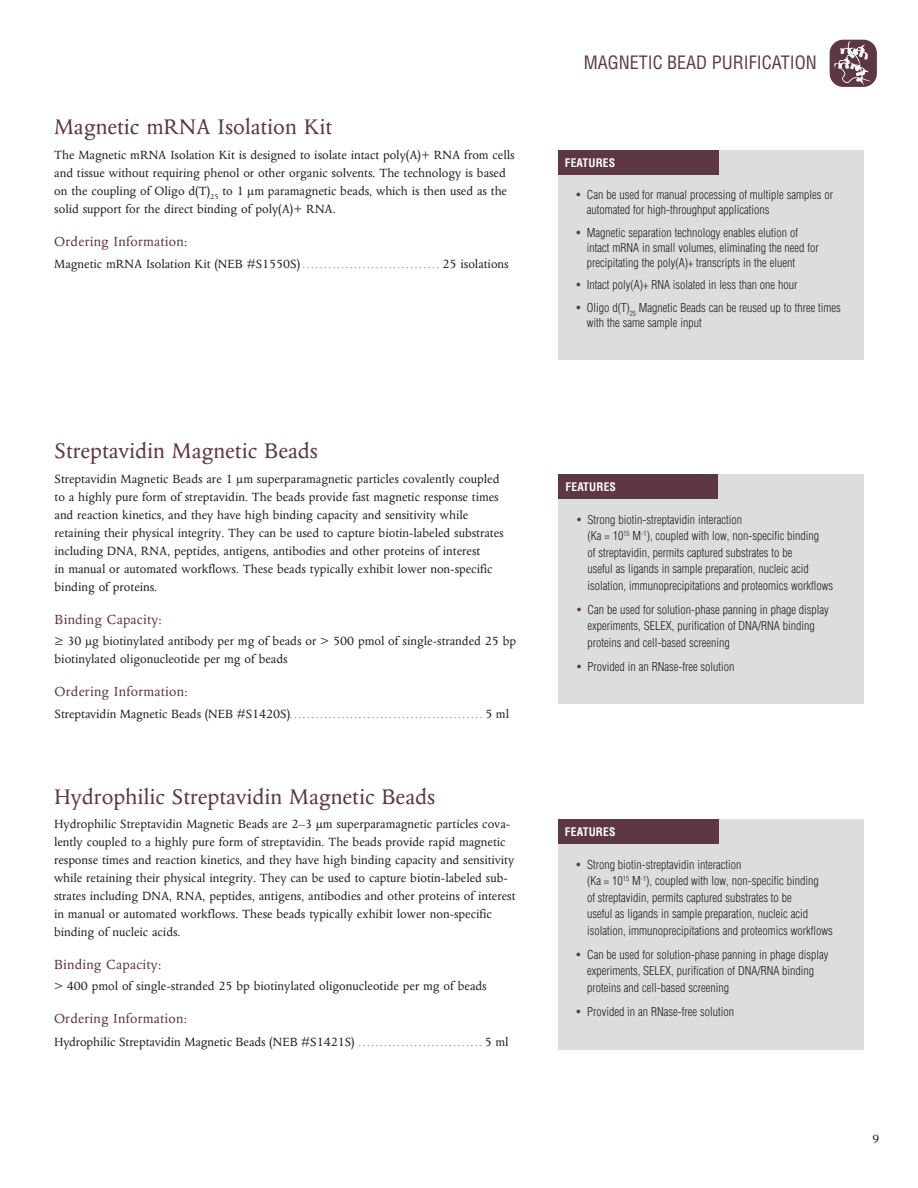
<style>
.page{position:relative;width:918px;height:1188px;background:#fff}
.page>*{position:absolute;margin:0;border:0;box-sizing:border-box;transform-origin:0 0}
.Advantages___Sub_Hea{font:24px "Columbus MT Pro";color:#5e3744}
.t1{font:condensed 18px "Helvetica LT Std";color:#5e3744}
.Advantages___Sub_Hea-2{font:15px "Columbus MT Pro";letter-spacing:.015em;color:#5e3744}
.Body_Text_Brochure_0{font:13.5px/18px "Columbus MT Pro";color:#231f20}
.Intro_Text_Brochure{font:13.5px/18px "Columbus MT Pro";color:#231f20}
.Product_info_after_t{font:13.5px "Columbus MT Pro";color:#231f20}
.Advantages_Text_09{font:300 condensed 12px/16.5px "Helvetica LT Std";color:#231f20}
.Body_Text_Mkt_Sht_09{font:300 condensed 12px/15px "Helvetica LT Std";color:#231f20}
.t2{font:700 condensed 11.55px "Helvetica LT Std";letter-spacing:.015em;color:#fff}
.Product_info_after_t-2{font:9px "Columbus MT Pro";color:#231f20}
.s1{font-size:9px}
.s2{font-size:13.5px}
.s3{font-weight:400;color:#5e3744}
</style>
<div class="page">
<div style="left:559px;top:475px;width:305px;height:229px;background:#dcdddf"></div>
<div style="left:559px;top:475px;width:159px;height:24px;background:#5e3744"></div>
<div style="left:558px;top:150px;width:306px;height:210px;background:#dcdddf"></div>
<div style="left:558px;top:150px;width:160px;height:25px;background:#5e3744"></div>
<div style="left:558px;top:820px;width:306px;height:230px;background:#dcdddf"></div>
<div style="left:558px;top:819px;width:160px;height:25px;background:#5e3744"></div>
<div style="left:830px;top:40px;width:47px;height:47px;background:#5e3744;border-radius:14px"></div>
<svg style="left:834px;top:41px;width:38px;height:45px"></svg>
<p class="Advantages___Sub_Hea" style="left:54px;top:114px;width:279px">Magnetic mRNA Isolation Kit</p>
<p class="Intro_Text_Brochure" style="left:54px;top:146px;width:462px">The Magnetic mRNA Isolation Kit is designed to isolate intact poly(A)+ RNA from cells and tissue without requiring phenol or other organic solvents. The technology is based on the coupling of Oligo d(T)<sub>25</sub> to 1 μm paramagnetic beads, which is then used as the solid support for the direct binding of poly(A)+ RNA.</p>
<p class="Advantages___Sub_Hea-2" style="left:54px;top:233px;width:135px">Ordering Information:</p>
<p class="Intro_Text_Brochure" style="left:54px;top:255px;width:250px">Magnetic mRNA Isolation Kit (NEB #S1550S) <span class="s1">.................................</span></p>
<p class="Intro_Text_Brochure" style="left:443px;top:255px;width:68px">25 isolations</p>
<p class="Advantages___Sub_Hea" style="left:55px;top:438px;width:265px">Streptavidin Magnetic Beads</p>
<p class="Body_Text_Brochure_0" style="left:55px;top:470px;width:451px">Streptavidin Magnetic Beads are 1 µm superparamagnetic particles covalently coupled to a highly pure form of streptavidin. The beads provide fast magnetic response times and reaction kinetics, and they have high binding capacity and sensitivity while retaining their physical integrity. They can be used to capture biotin-labeled substrates including DNA, RNA, peptides, antigens, antibodies and other proteins of interest<br>in manual or automated workflows. These beads typically exhibit lower non-specific binding of proteins.</p>
<p class="Advantages___Sub_Hea-2" style="left:55px;top:611px;width:109px">Binding Capacity:</p>
<p class="Body_Text_Brochure_0" style="left:55px;top:632px;width:463px">≥ 30 µg biotinylated antibody per mg of beads or &gt; 500 pmol of single-stranded 25 bp biotinylated oligonucleotide per mg of beads</p>
<p class="Advantages___Sub_Hea-2" style="left:55px;top:683px;width:135px">Ordering Information:</p>
<p class="Product_info_after_t-2" style="left:55px;top:711px;width:239px"><span class="s2">Streptavidin Magnetic Beads (NEB #S1420S)</span> .............................................</p>
<p class="Product_info_after_t" style="left:485px;top:707px;width:25px">5 ml</p>
<p class="Advantages___Sub_Hea" style="left:54px;top:784px;width:383px">Hydrophilic Streptavidin Magnetic Beads</p>
<p class="Body_Text_Brochure_0" style="left:54px;top:816px;width:463px">Hydrophilic Streptavidin Magnetic Beads are 2–3 µm superparamagnetic particles cova&shy;lently coupled to a highly pure form of streptavidin. The beads provide rapid magnetic response times and reaction kinetics, and they have high binding capacity and sensitivity while retaining their physical integrity. They can be used to capture biotin-labeled sub&shy;strates including DNA, RNA, peptides, antigens, antibodies and other proteins of interest in manual or automated workflows. These beads typically exhibit lower non-specific binding of nucleic acids.</p>
<p class="Advantages___Sub_Hea-2" style="left:54px;top:957px;width:109px">Binding Capacity:</p>
<p class="Body_Text_Brochure_0" style="left:54px;top:978px;width:434px">&gt; 400 pmol of single-stranded 25 bp biotinylated oligonucleotide per mg of beads</p>
<p class="Advantages___Sub_Hea-2" style="left:54px;top:1011px;width:135px">Ordering Information:</p>
<p class="Product_info_after_t" style="left:54px;top:1035px;width:304px">Hydrophilic Streptavidin Magnetic Beads (NEB #S1421S) <span class="s1">..............................</span></p>
<p class="Product_info_after_t" style="left:485px;top:1035px;width:25px">5 ml</p>
<p class="t1" style="left:584px;top:51px;width:235px">MAGNETIC BEAD PURIFICATION</p>
<p class="t2" style="left:565px;top:155px;width:52px">FEATURES</p>
<p class="Body_Text_Mkt_Sht_09" style="left:587px;top:187px;width:248px;text-indent:-10px"><span class="s3">•</span> Can be used for manual processing of multiple samples or automated for high-throughput applications</p>
<p class="Body_Text_Mkt_Sht_09" style="left:587px;top:225px;width:234px;text-indent:-10px"><span class="s3">•</span> Magnetic separation technology enables elution of intact mRNA in small volumes, eliminating the need for precipitating the poly(A)+ transcripts in the eluent</p>
<p class="Body_Text_Mkt_Sht_09" style="left:576px;top:277px;width:223px"><span class="s3">•</span> Intact poly(A)+ RNA isolated in less than one hour</p>
<p class="Body_Text_Mkt_Sht_09" style="left:587px;top:300px;width:256px;text-indent:-10px"><span class="s3">•</span> Oligo d(T)<sub>25</sub> Magnetic Beads can be reused up to three times with the same sample input</p>
<p class="t2" style="left:566px;top:480px;width:52px">FEATURES</p>
<p class="Advantages_Text_09" style="left:588px;top:511px;width:247px;text-indent:-10px"><span class="s3">•</span> Strong biotin-streptavidin interaction<br>(Ka = 10<sup>15</sup> M<sup>-1</sup>), coupled with low, non-specific binding<br>of streptavidin, permits captured substrates to be<br>useful as ligands in sample preparation, nucleic acid isolation, immunoprecipitations and proteomics workflows</p>
<p class="Advantages_Text_09" style="left:588px;top:601px;width:243px;text-indent:-10px"><span class="s3">•</span> Can be used for solution-phase panning in phage display experiments, SELEX, purification of DNA/RNA binding proteins and cell-based screening</p>
<p class="Advantages_Text_09" style="left:577px;top:658px;width:159px"><span class="s3">•</span> Provided in an RNase-free solution</p>
<p class="t2" style="left:565px;top:825px;width:52px">FEATURES</p>
<p class="Advantages_Text_09" style="left:587px;top:856px;width:247px;text-indent:-10px"><span class="s3">•</span> Strong biotin-streptavidin interaction<br>(Ka = 10<sup>15</sup> M<sup>-1</sup>), coupled with low, non-specific binding<br>of streptavidin, permits captured substrates to be<br>useful as ligands in sample preparation, nucleic acid isolation, immunoprecipitations and proteomics workflows</p>
<p class="Advantages_Text_09" style="left:587px;top:946px;width:243px;text-indent:-10px"><span class="s3">•</span> Can be used for solution-phase panning in phage display experiments, SELEX, purification of DNA/RNA binding proteins and cell-based screening</p>
<p class="Advantages_Text_09" style="left:577px;top:1003px;width:159px"><span class="s3">•</span> Provided in an RNase-free solution</p>
<p class="Body_Text_Brochure_0" style="left:872px;top:1131px;width:9px">9</p>
</div>
